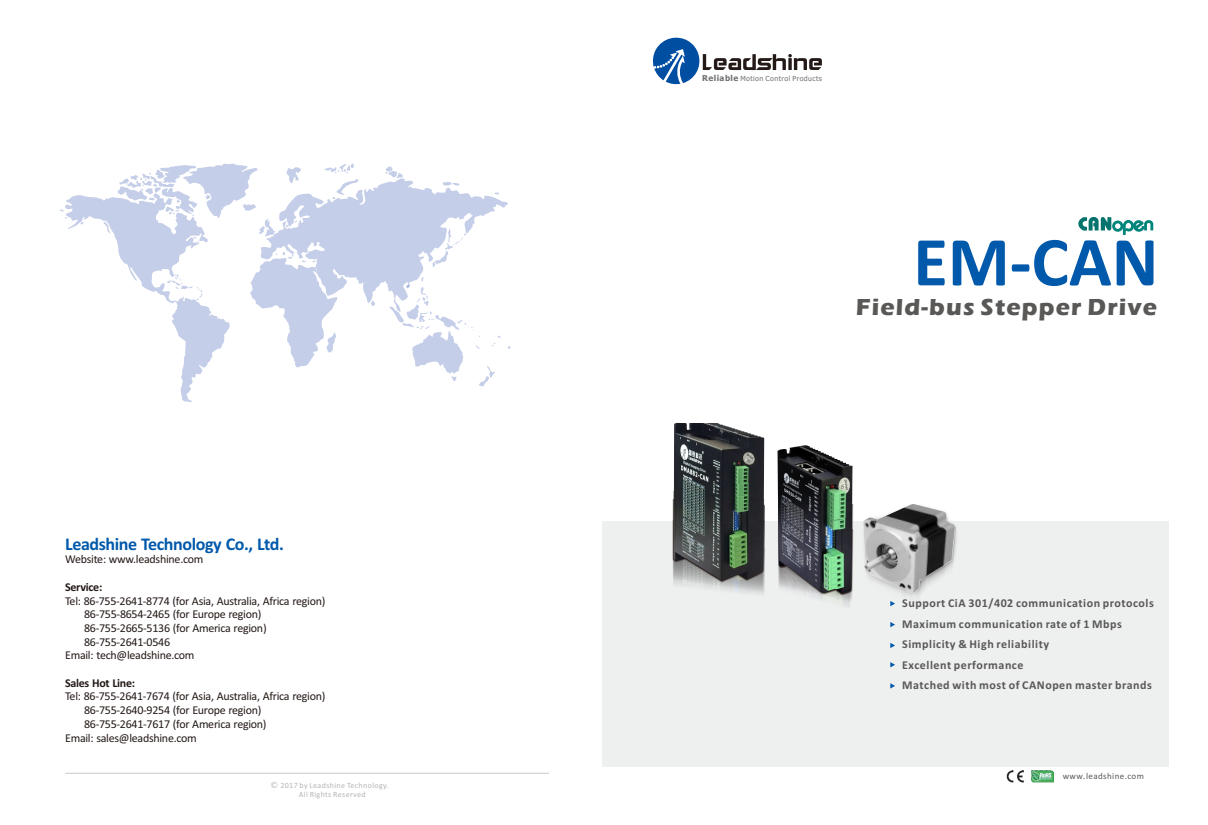
<style>
.page{position:relative;width:1208px;height:825px;background:#fff}
.page>*{position:absolute;margin:0;border:0;box-sizing:border-box;transform-origin:0 0}
.t1{font:700 70.8px "Calibri";color:#0059aa}
.t2{font:700 24px "Eras ITC";letter-spacing:.05em;color:#595857}
.t3{font:700 18px "Calibri";letter-spacing:-.025em;color:#0059aa}
.t4{font:12px "Calibri";letter-spacing:-.025em;color:#231916}
.t5{font:700 12px/20.5px "Calibri";letter-spacing:.045em;color:#595857}
.t6{font:700 12px "Calibri";letter-spacing:-.025em;color:#231916}
.t7{font:9px "Calibri";letter-spacing:.045em;color:#595857}
.t8{font:8px/9.8px "Calibri";letter-spacing:.045em;color:#b5b5b6}
.t9{font:7px "Tahoma";letter-spacing:.06em;color:#717171}
.s1{font-family:"Microsoft Ya Hei"}
.s2{font-weight:700;font-size:8.1px}
</style>
<div class="page">
<div style="left:602px;top:522px;width:566px;height:245px;background:#eeefef"></div>
<svg style="left:60px;top:163px;width:450px;height:239px"></svg>
<svg style="left:652px;top:37px;width:170px;height:48px"></svg>
<hr style="left:65px;top:773px;width:484px;height:1px;background:#c9cacb">
<svg style="left:890px;top:622px;width:5px;height:5px"></svg>
<svg style="left:890px;top:643px;width:5px;height:5px"></svg>
<svg style="left:890px;top:662px;width:5px;height:5px"></svg>
<svg style="left:890px;top:683px;width:5px;height:5px"></svg>
<img style="left:1006px;top:770px;width:47px;height:13px">
<svg style="left:1078px;top:217px;width:33px;height:14px"></svg>
<div style="left:1112px;top:221px;width:11px;height:11px;border:3px solid #00857b;border-radius:50%"></div>
<svg style="left:1121px;top:220px;width:33px;height:15px"></svg>
<img style="left:804px;top:593px;width:46px;height:14px">
<img style="left:777px;top:445px;width:75px;height:148px">
<img style="left:673px;top:580px;width:91px;height:14px">
<img style="left:673px;top:423px;width:91px;height:157px">
<img style="left:850px;top:493px;width:119px;height:114px">
<img style="left:858px;top:499px;width:102px;height:101px">
<img style="left:863px;top:503px;width:92px;height:90px">
<h3 class="t3" style="left:65px;top:536px;width:220px">Leadshine Technology Co., Ltd.</h3>
<p class="t4" style="left:65px;top:554px;width:140px">Website: www.leadshine.com</p>
<p class="t6" style="left:65px;top:582px;width:39px">Service:</p>
<p class="t4" style="left:65px;top:595px;width:262px">Tel: 86-755-2641-8774 (for Asia, Australia, Africa region)</p>
<p class="t4" style="left:84px;top:609px;width:179px">86-755-8654-2465 (for Europe region)</p>
<p class="t4" style="left:84px;top:623px;width:184px">86-755-2665-5136 (for America region)</p>
<p class="t4" style="left:84px;top:637px;width:88px">86-755-2641-0546</p>
<p class="t4" style="left:65px;top:650px;width:131px">Email: tech@leadshine.com</p>
<p class="t6" style="left:65px;top:678px;width:72px">Sales Hot Line:</p>
<p class="t4" style="left:65px;top:691px;width:262px">Tel: 86-755-2641-7674 (for Asia, Australia, Africa region)</p>
<p class="t4" style="left:84px;top:705px;width:179px">86-755-2640-9254 (for Europe region)</p>
<p class="t4" style="left:84px;top:719px;width:184px">86-755-2641-7617 (for America region)</p>
<p class="t4" style="left:65px;top:732px;width:133px">Email: sales@leadshine.com</p>
<p class="t8" style="left:299px;top:781px;width:91px;text-indent:-28px"><span class="s1">©</span> 2017 by Leadshine Technology.<br>All Rights Reserved</p>
<p class="t9" style="left:702px;top:75px;width:121px"><span class="s2">Reliable</span> Motion Control Products</p>
<h1 class="t1" style="left:913px;top:232px;width:246px">EM-CAN</h1>
<h2 class="t2" style="left:856px;top:298px;width:303px">Field-bus Stepper Drive</h2>
<p class="t5" style="left:902px;top:594px;width:253px">Support CiA 301/402 communication protocols Maximum communication rate of 1 Mbps Simplicity &amp; High reliability<br>Excellent performance<br>Matched with most of CANopen master brands</p>
<p class="t7" style="left:1062px;top:772px;width:83px">www<span class="s1">.</span>leadshine.com</p>
</div>
